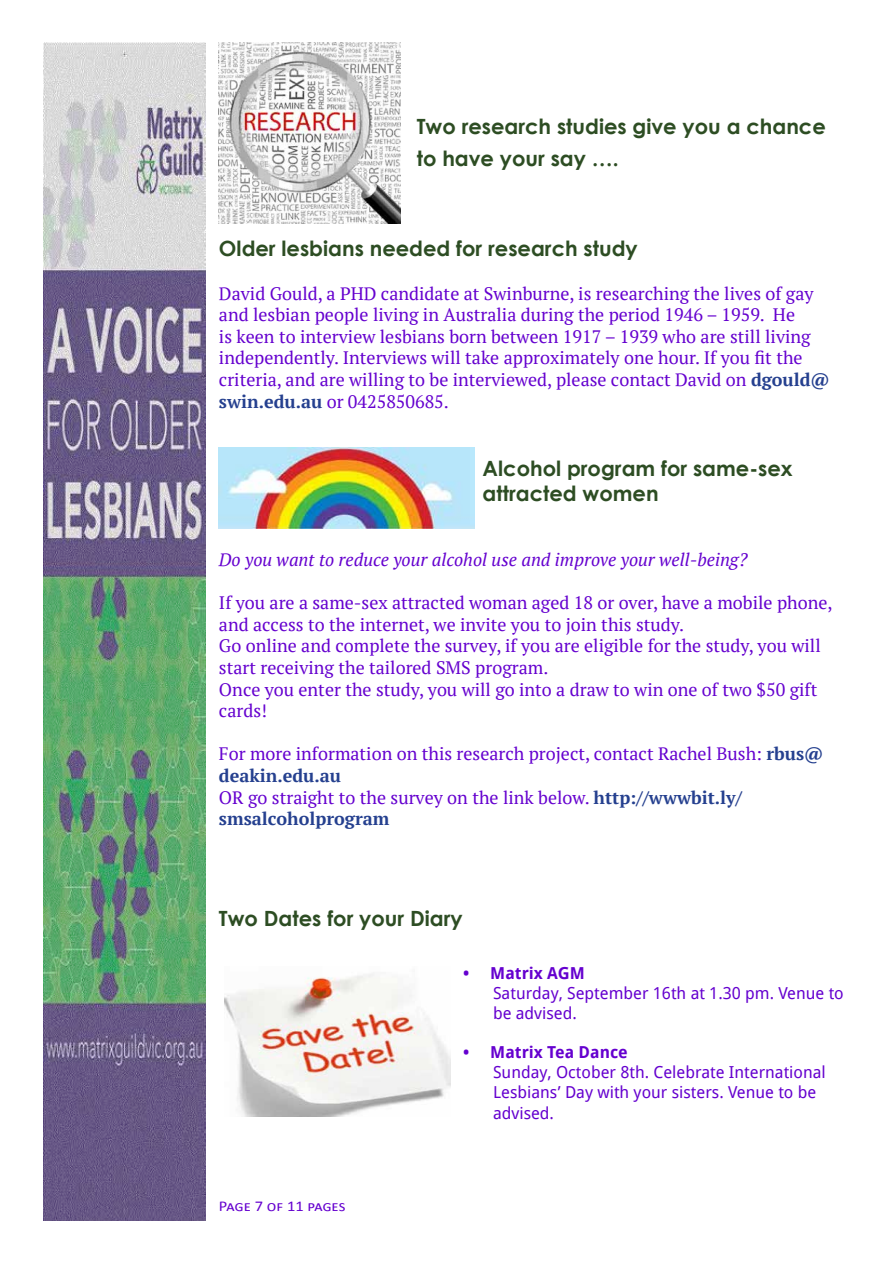
<style>
.page{position:relative;width:893px;height:1263px;background:#fff}
.page>*{position:absolute;margin:0;border:0;box-sizing:border-box;transform-origin:0 0}
.t1{font:700 21px/32.4px "Century Gothic";color:#2d4d23}
.t2{font:18px/21.6px "PT Serif";color:#6500cf}
.t3{font:italic 18px "PT Serif";color:#6500cf}
.t4{font:16.5px/19.8px "Droid Sans";color:#6500cf}
.t5{font:700 16.5px "Droid Sans";color:#6500cf}
.t6{font:15px "Calibri";letter-spacing:-.01em;color:#6500cf;scale:1.1 1}
.s1{font-weight:700;color:#25408f}
</style>
<div class="page">
<img style="left:44px;top:43px;width:162px;height:1177px">
<img style="left:219px;top:43px;width:181px;height:181px">
<img style="left:219px;top:448px;width:255px;height:81px">
<img style="left:224px;top:973px;width:227px;height:144px">
<p class="t1" style="left:417px;top:109px;width:411px">Two research studies give you a chance to have your say ….</p>
<p class="t1" style="left:219px;top:232px;width:420px">Older lesbians needed for research study</p>
<p class="t2" style="left:219px;top:282px;width:612px">David Gould, a PHD candidate at Swinburne, is researching the lives of gay and lesbian people living in Australia during the period 1946 – 1959. He<br>is keen to interview lesbians born between 1917 – 1939 who are still living independently. Interviews will take approximately one hour. If you fit the criteria, and are willing to be interviewed, please contact David on <span class="s1">dgould@ swin.edu.au</span> or 0425850685.</p>
<p class="t1" style="left:483px;top:455px;width:311px;line-height:25.2px">Alcohol program for same-sex attracted women</p>
<p class="t3" style="left:219px;top:548px;width:530px">Do you want to reduce your alcohol use and improve your well-being?</p>
<p class="t2" style="left:219px;top:592px;width:615px">If you are a same-sex attracted woman aged 18 or over, have a mobile phone, and access to the internet, we invite you to join this study.<br>Go online and complete the survey, if you are eligible for the study, you will start receiving the tailored SMS program.<br>Once you enter the study, you will go into a draw to win one of two $50 gift cards!</p>
<p class="t2" style="left:219px;top:743px;width:606px">For more information on this research project, contact Rachel Bush: <span class="s1">rbus@ deakin.edu.au<br></span>OR go straight to the survey on the link below. <span class="s1">http://wwwbit.ly/ smsalcoholprogram</span></p>
<p class="t1" style="left:219px;top:901px;width:245px">Two Dates for your Diary</p>
<p class="t6" style="left:219px;top:1197px;width:117px">Page 7 of 11 pages</p>
<p class="t5" style="left:463px;top:964px;width:123px">• Matrix AGM</p>
<p class="t4" style="left:493px;top:983px;width:352px">Saturday, September 16th at 1.30 pm. Venue to be advised.</p>
<p class="t5" style="left:463px;top:1043px;width:166px">• Matrix Tea Dance</p>
<p class="t4" style="left:493px;top:1062px;width:334px">Sunday, October 8th. Celebrate International<br>Lesbians’ Day with your sisters. Venue to be</p>
<p class="t4" style="left:493px;top:1104px;width:62px">advised.</p>
</div>
